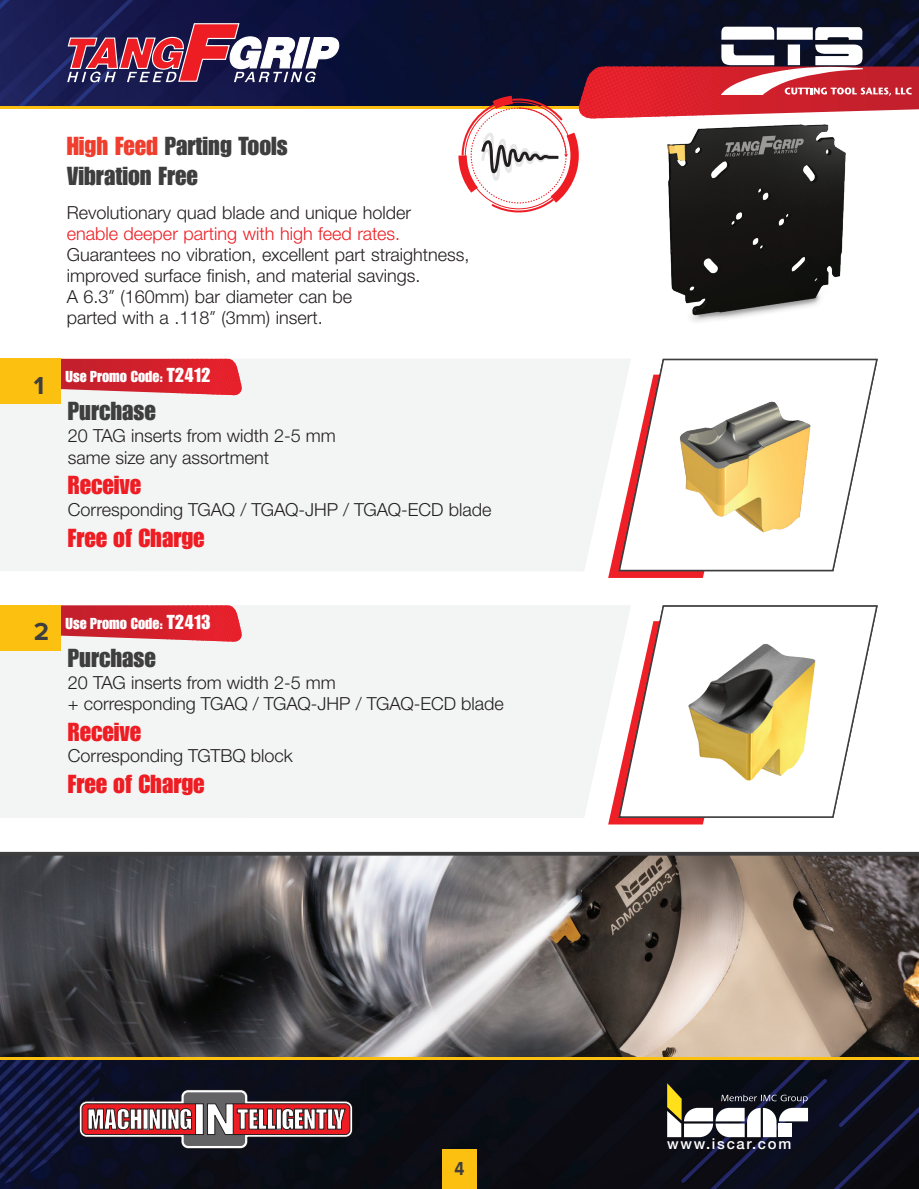
<style>
.page{position:relative;width:919px;height:1189px;background:#fff}
.page>*{position:absolute;margin:0;border:0;box-sizing:border-box;transform-origin:0 0}
.t1{font:25.5px/30.6px "Impact LT Std";color:#3e3e3f}
.t2{font:25.5px "Impact LT Std";color:#ee1d23}
.t3{font:700 25.5px "Proxima Nova";color:#3e3e3f}
.t4{font:700 19.5px "Proxima Nova";color:#3e3e3f;scale:.85 1}
.t5{font:300 18px/21px "Helvetica Neue LTW1 G";color:#231f20}
.t6{font:300 18px "Helvetica Neue LTW1 G";color:#ee1d23}
.t7{font:15.45px "Impact LT Std";color:#fff}
.t8{font:500 15px "Helvetica Neue LT Std";letter-spacing:.115em;color:#fff}
.s1{color:#ef3e2e}
.s2{font-family:"Leelawadee UI"}
.s3{font-size:19.8px}
</style>
<div class="page">
<img style="left:0;top:0;width:918px;height:1188px">
<svg style="left:666px;top:1082px;width:141px;height:54px"></svg>
<svg style="left:79px;top:1089px;width:273px;height:59px"></svg>
<hr style="left:0;top:1056px;width:918px;height:3px;background:#fcc011">
<hr style="left:0;top:106px;width:918px;height:3px;background:#fcc011">
<div style="left:442px;top:1148px;width:34px;height:40px;background:#fcc011"></div>
<div style="left:0;top:359px;width:617px;height:212px;background:#f3f4f4"></div>
<img style="left:599px;top:213px;width:319px;height:146px">
<svg style="left:67px;top:23px;width:272px;height:59px"></svg>
<div style="left:0;top:605px;width:617px;height:212px;background:#f3f4f4"></div>
<svg style="left:617px;top:604px;width:261px;height:214px"></svg>
<svg style="left:617px;top:357px;width:261px;height:215px"></svg>
<svg style="left:61px;top:359px;width:181px;height:37px"></svg>
<svg style="left:61px;top:605px;width:181px;height:37px"></svg>
<div style="left:0;top:359px;width:61px;height:45px;background:#fcc011"></div>
<div style="left:0;top:605px;width:61px;height:45px;background:#fcc011"></div>
<svg style="left:457px;top:27px;width:461px;height:186px"></svg>
<h1 class="t3" style="left:34px;top:366px;width:12px">1</h1>
<h1 class="t1" style="left:67px;top:130px;width:222px"><span class="s1">High Feed</span> Parting Tools<br>Vibration Free</h1>
<p class="t5" style="left:67px;top:202px;width:346px">Revolutionary quad blade and unique holder</p>
<p class="t6" style="left:67px;top:222px;width:335px">enable deeper parting with high feed rates.</p>
<p class="t5" style="left:67px;top:244px;width:404px">Guarantees no vibration, excellent part straightness, improved surface finish, and material savings.<br>A 6.3<span class="s2">”</span> (160mm) bar diameter can be<br>parted with a .118<span class="s2">”</span> (3mm) insert.</p>
<p class="t7" style="left:66px;top:367px;width:146px">Use Promo Code: <span class="s3">T2412</span></p>
<h1 class="t1" style="left:68px;top:395px;width:89px">Purchase</h1>
<p class="t5" style="left:68px;top:424px;width:269px;line-height:21.6px">20 TAG inserts from width 2-5 mm same size any assortment</p>
<h1 class="t2" style="left:68px;top:470px;width:75px">Receive</h1>
<p class="t5" style="left:68px;top:499px;width:424px">Corresponding TGAQ / TGAQ-JHP / TGAQ-ECD blade</p>
<h1 class="t2" style="left:68px;top:522px;width:138px">Free of Charge</h1>
<h1 class="t3" style="left:34px;top:612px;width:17px">2</h1>
<p class="t7" style="left:66px;top:614px;width:146px">Use Promo Code: <span class="s3">T2413</span></p>
<h1 class="t1" style="left:68px;top:642px;width:89px">Purchase</h1>
<p class="t5" style="left:68px;top:671px;width:437px;line-height:21.6px">20 TAG inserts from width 2-5 mm<br>+ corresponding TGAQ / TGAQ-JHP / TGAQ-ECD blade</p>
<h1 class="t2" style="left:68px;top:716px;width:75px">Receive</h1>
<p class="t5" style="left:68px;top:745px;width:226px">Corresponding TGTBQ block</p>
<h1 class="t2" style="left:68px;top:769px;width:138px">Free of Charge</h1>
<p class="t4" style="left:454px;top:1153px;width:13px">4</p>
<p class="t8" style="left:666px;top:1134px;width:126px">www.iscar.com</p>
</div>
